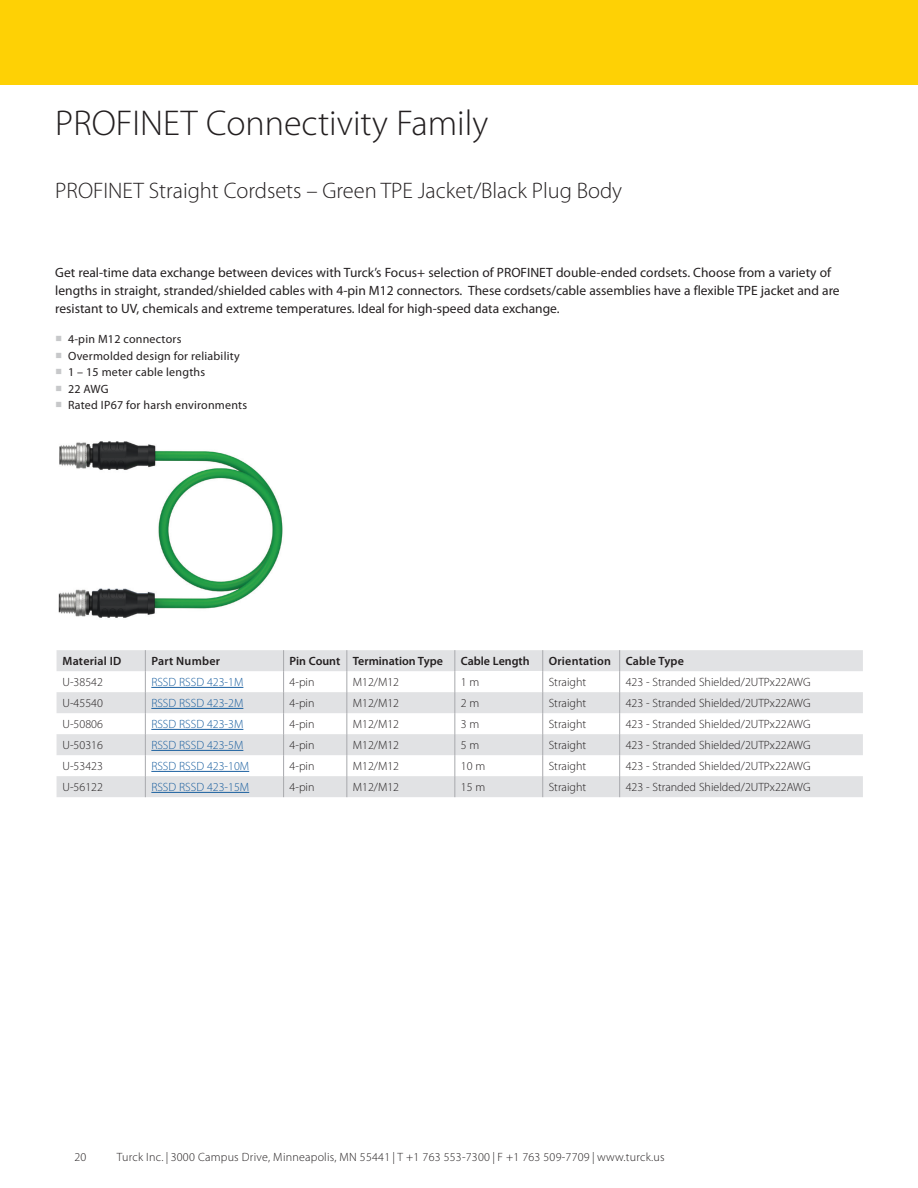
<style>
.page{position:relative;width:918px;height:1188px;background:#fff}
.page>*{position:absolute;margin:0;border:0;box-sizing:border-box;transform-origin:0 0}
.copyright{font:300 36px "Myriad Pro";color:#231f20}
.bro_headline_copy_light{font:300 22.5px "Myriad Pro";color:#231f20}
.copyright-2{font:13.5px/18px "Myriad Pro";color:#231f20}
.copyright-3{font:300 12px "Myriad Pro";color:#231f20}
.t1{font:12px "Myriad Pro";letter-spacing:.02em;color:#231f20}
.copyright-4{font:300 12px "Myriad Pro";letter-spacing:.02em;color:#231f20}
.copyright-5{font:300 12px "Myriad Pro";color:#175d9e}
.bro_copy_table{font:600 12px "Myriad Pro";letter-spacing:.02em;color:#231f20}
.copyright-6{font:600 12px "Myriad Pro";color:#231f20}
.s1{font-family:"Minion Pro";font-size:18px;color:#c7c8ca}
</style>
<div class="page">
<div style="left:0;top:0;width:918px;height:84px;background:#fed105"></div>
<img style="left:58px;top:441px;width:225px;height:177px">
<svg style="left:57px;top:650px;width:806px;height:147px;fill:#e1e2e4"></svg>
<div style="left:455px;top:671px;width:88px;height:21px;background:#fff"></div>
<svg style="left:542px;top:650px;width:1px;height:147px"></svg>
<svg style="left:346px;top:650px;width:1px;height:147px"></svg>
<svg style="left:454px;top:650px;width:1px;height:147px"></svg>
<svg style="left:619px;top:650px;width:1px;height:147px"></svg>
<svg style="left:145px;top:650px;width:1px;height:147px"></svg>
<svg style="left:283px;top:650px;width:1px;height:147px"></svg>
<hr style="left:151px;top:687px;width:92px;height:1px;background:#175d9e">
<hr style="left:151px;top:708px;width:92px;height:1px;background:#175d9e">
<hr style="left:151px;top:729px;width:92px;height:1px;background:#175d9e">
<hr style="left:151px;top:750px;width:92px;height:1px;background:#175d9e">
<hr style="left:151px;top:771px;width:98px;height:1px;background:#175d9e">
<hr style="left:151px;top:792px;width:98px;height:1px;background:#175d9e">
<p class="copyright" style="left:55px;top:104px;width:435px">PROFINET Connectivity Family</p>
<p class="bro_headline_copy_light" style="left:55px;top:178px;width:568px">PROFINET Straight Cordsets – Green TPE Jacket/Black Plug Body</p>
<p class="copyright-2" style="left:55px;top:263px;width:786px">Get real-time data exchange between devices with Turck’s Focus+ selection of PROFINET double-ended cordsets. Choose from a variety of lengths in straight, stranded/shielded cables with 4-pin M12 connectors. These cordsets/cable assemblies have a flexible TPE jacket and are resistant to UV, chemicals and extreme temperatures. Ideal for high-speed data exchange.</p>
<p class="t1" style="left:55px;top:332px;width:128px"><span class="s1">■</span> 4-pin M12 connectors</p>
<p class="t1" style="left:55px;top:348px;width:186px"><span class="s1">■</span> Overmolded design for reliability</p>
<p class="t1" style="left:55px;top:365px;width:151px"><span class="s1">■</span> 1 – 15 meter cable lengths</p>
<p class="t1" style="left:55px;top:381px;width:55px"><span class="s1">■</span> 22 AWG</p>
<p class="t1" style="left:55px;top:398px;width:193px"><span class="s1">■</span> Rated IP67 for harsh environments</p>
<p class="bro_copy_table" style="left:63px;top:654px;width:60px">Material ID</p>
<p class="bro_copy_table" style="left:151px;top:654px;width:70px">Part Number</p>
<p class="copyright-6" style="left:290px;top:654px;width:52px">Pin Count</p>
<p class="copyright-6" style="left:353px;top:654px;width:92px">Termination Type</p>
<p class="copyright-6" style="left:461px;top:654px;width:70px">Cable Length</p>
<p class="bro_copy_table" style="left:549px;top:654px;width:64px">Orientation</p>
<p class="bro_copy_table" style="left:626px;top:654px;width:60px">Cable Type</p>
<p class="copyright-3" style="left:63px;top:676px;width:42px">U-38542</p>
<p class="copyright-5" style="left:151px;top:676px;width:94px">RSSD RSSD 423-1M</p>
<p class="copyright-3" style="left:290px;top:676px;width:26px">4-pin</p>
<p class="copyright-3" style="left:353px;top:676px;width:48px">M12/M12</p>
<p class="copyright-3" style="left:461px;top:676px;width:20px">1 m</p>
<p class="copyright-3" style="left:549px;top:676px;width:39px">Straight</p>
<p class="copyright-3" style="left:626px;top:676px;width:186px">423 - Stranded Shielded/2UTPx22AWG</p>
<p class="copyright-3" style="left:63px;top:697px;width:42px">U-45540</p>
<p class="copyright-5" style="left:151px;top:697px;width:94px">RSSD RSSD 423-2M</p>
<p class="copyright-3" style="left:290px;top:697px;width:26px">4-pin</p>
<p class="copyright-3" style="left:353px;top:697px;width:48px">M12/M12</p>
<p class="copyright-3" style="left:461px;top:697px;width:20px">2 m</p>
<p class="copyright-3" style="left:549px;top:697px;width:39px">Straight</p>
<p class="copyright-3" style="left:626px;top:697px;width:186px">423 - Stranded Shielded/2UTPx22AWG</p>
<p class="copyright-3" style="left:63px;top:718px;width:42px">U-50806</p>
<p class="copyright-5" style="left:151px;top:718px;width:94px">RSSD RSSD 423-3M</p>
<p class="copyright-3" style="left:290px;top:718px;width:26px">4-pin</p>
<p class="copyright-3" style="left:353px;top:718px;width:48px">M12/M12</p>
<p class="copyright-3" style="left:461px;top:718px;width:20px">3 m</p>
<p class="copyright-3" style="left:549px;top:718px;width:39px">Straight</p>
<p class="copyright-3" style="left:626px;top:718px;width:186px">423 - Stranded Shielded/2UTPx22AWG</p>
<p class="copyright-3" style="left:63px;top:739px;width:42px">U-50316</p>
<p class="copyright-5" style="left:151px;top:739px;width:94px">RSSD RSSD 423-5M</p>
<p class="copyright-3" style="left:290px;top:739px;width:26px">4-pin</p>
<p class="copyright-3" style="left:353px;top:739px;width:48px">M12/M12</p>
<p class="copyright-3" style="left:461px;top:739px;width:20px">5 m</p>
<p class="copyright-3" style="left:549px;top:739px;width:39px">Straight</p>
<p class="copyright-3" style="left:626px;top:739px;width:186px">423 - Stranded Shielded/2UTPx22AWG</p>
<p class="copyright-3" style="left:63px;top:760px;width:42px">U-53423</p>
<p class="copyright-5" style="left:151px;top:760px;width:99px">RSSD RSSD 423-10M</p>
<p class="copyright-3" style="left:290px;top:760px;width:26px">4-pin</p>
<p class="copyright-3" style="left:353px;top:760px;width:48px">M12/M12</p>
<p class="copyright-3" style="left:461px;top:760px;width:26px">10 m</p>
<p class="copyright-3" style="left:549px;top:760px;width:39px">Straight</p>
<p class="copyright-3" style="left:626px;top:760px;width:186px">423 - Stranded Shielded/2UTPx22AWG</p>
<p class="copyright-3" style="left:63px;top:781px;width:42px">U-56122</p>
<p class="copyright-5" style="left:151px;top:781px;width:99px">RSSD RSSD 423-15M</p>
<p class="copyright-3" style="left:290px;top:781px;width:26px">4-pin</p>
<p class="copyright-3" style="left:353px;top:781px;width:48px">M12/M12</p>
<p class="copyright-3" style="left:461px;top:781px;width:26px">15 m</p>
<p class="copyright-3" style="left:549px;top:781px;width:39px">Straight</p>
<p class="copyright-3" style="left:626px;top:781px;width:186px">423 - Stranded Shielded/2UTPx22AWG</p>
<p class="copyright-3" style="left:74px;top:1150px;width:13px">20</p>
<p class="copyright-4" style="left:117px;top:1150px;width:549px">Turck Inc. | 3000 Campus Drive, Minneapolis, MN 55441 | T +1 763 553-7300 | F +1 763 509-7709 | www.turck.us</p>
</div>
